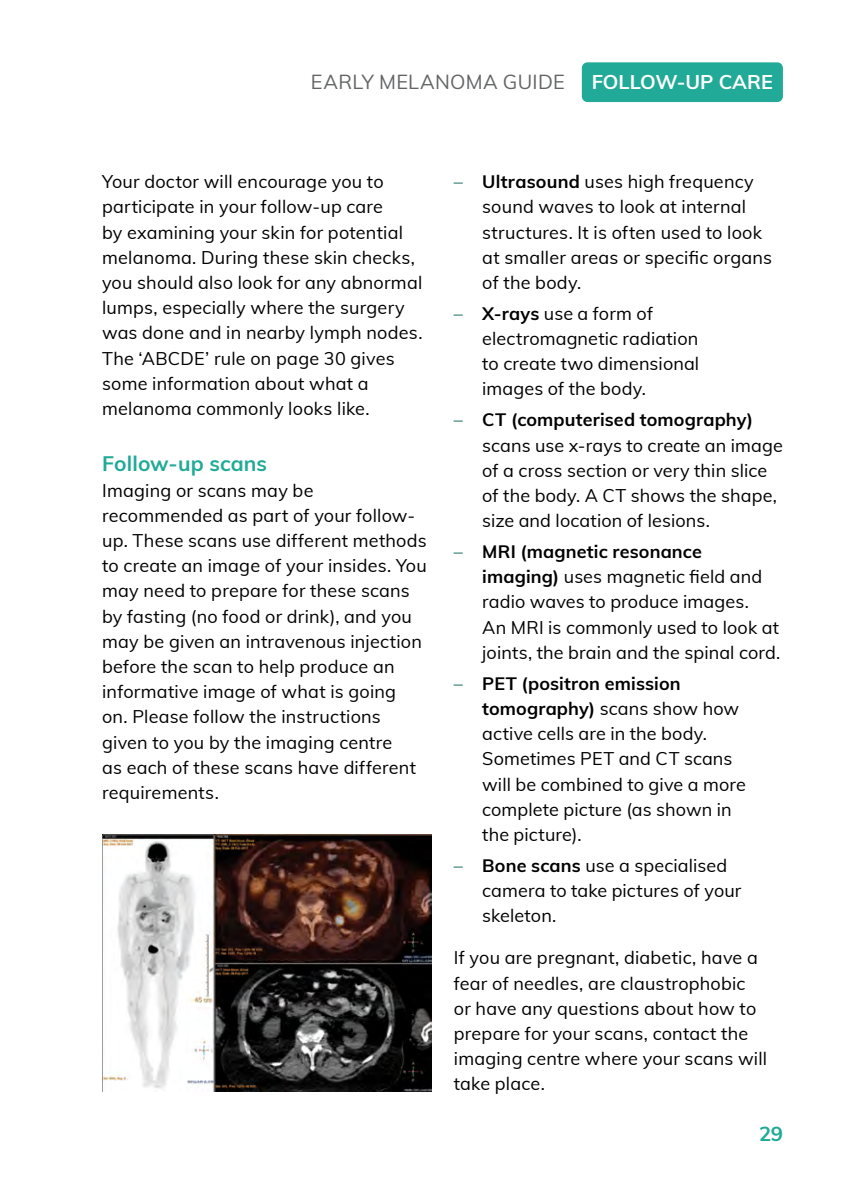
<style>
.page{position:relative;width:851px;height:1185px;background:#fff}
.page>*{position:absolute;margin:0;border:0;box-sizing:border-box;transform-origin:0 0}
.Heading_2___TEAL{font:700 21px "Muli";letter-spacing:.005em;color:#20aa97}
.t1{font:700 20.2px "Muli";color:#20aa97}
.t2{font:19.8px "Muli";letter-spacing:.015em;color:#636466}
.t3{font:700 19.8px "Muli";color:#fff}
.Body___BLACK{font:18px/25.2px "Muli";letter-spacing:.01em;color:#000}
.s1{color:#005c50}
.s2{font-weight:700}
</style>
<div class="page">
<img style="left:102px;top:834px;width:329px;height:258px">
<div style="left:581px;top:62px;width:201px;height:40px;background:#20aa97;border-radius:6px"></div>
<p class="t2" style="left:311px;top:67px;width:255px">EARLY MELANOMA GUIDE</p>
<p class="t3" style="left:591px;top:68px;width:183px">FOLLOW-UP CARE</p>
<p class="Body___BLACK" style="left:102px;top:168px;width:322px">Your doctor will encourage you to participate in your follow-up care<br>by examining your skin for potential melanoma. During these skin checks, you should also look for any abnormal lumps, especially where the surgery was done and in nearby lymph nodes.<br>The ‘ABCDE’ rule on page 30 gives some information about what a melanoma commonly looks like.</p>
<p class="Heading_2___TEAL" style="left:102px;top:448px;width:166px">Follow-up scans</p>
<p class="Body___BLACK" style="left:102px;top:477px;width:326px">Imaging or scans may be recommended as part of your follow&shy;up. These scans use different methods to create an image of your insides. You may need to prepare for these scans by fasting (no food or drink), and you may be given an intravenous injection before the scan to help produce an informative image of what is going<br>on. Please follow the instructions given to you by the imaging centre<br>as each of these scans have different requirements.</p>
<p class="Body___BLACK" style="left:482px;top:168px;width:291px;text-indent:-28px"><span class="s1">–</span> <span class="s2">Ultrasound</span> uses high frequency sound waves to look at internal structures. It is often used to look at smaller areas or specific organs of the body.</p>
<p class="Body___BLACK" style="left:482px;top:300px;width:218px;text-indent:-28px"><span class="s1">–</span> <span class="s2">X-rays</span> use a form of electromagnetic radiation to create two dimensional images of the body.</p>
<p class="Body___BLACK" style="left:482px;top:406px;width:302px;text-indent:-28px"><span class="s1">–</span> <span class="s2">CT (computerised tomography) </span>scans use x-rays to create an image of a cross section or very thin slice of the body. A CT shows the shape, size and location of lesions.</p>
<p class="Body___BLACK" style="left:482px;top:538px;width:300px;text-indent:-28px"><span class="s1">–</span> <span class="s2">MRI (magnetic resonance imaging)</span> uses magnetic field and radio waves to produce images.<br>An MRI is commonly used to look at joints, the brain and the spinal cord.</p>
<p class="Body___BLACK" style="left:482px;top:670px;width:265px;text-indent:-28px"><span class="s1">–</span> <span class="s2">PET (positron emission tomography)</span> scans show how active cells are in the body.<br>Sometimes PET and CT scans will be combined to give a more complete picture (as shown in the picture).</p>
<p class="Body___BLACK" style="left:482px;top:852px;width:260px;text-indent:-28px"><span class="s1">–</span> <span class="s2">Bone scans</span> use a specialised camera to take pictures of your skeleton.</p>
<p class="Body___BLACK" style="left:454px;top:944px;width:315px">If you are pregnant, diabetic, have a fear of needles, are claustrophobic<br>or have any questions about how to prepare for your scans, contact the imaging centre where your scans will take place.</p>
<p class="t1" style="left:758px;top:1119px;width:25px">29</p>
</div>
